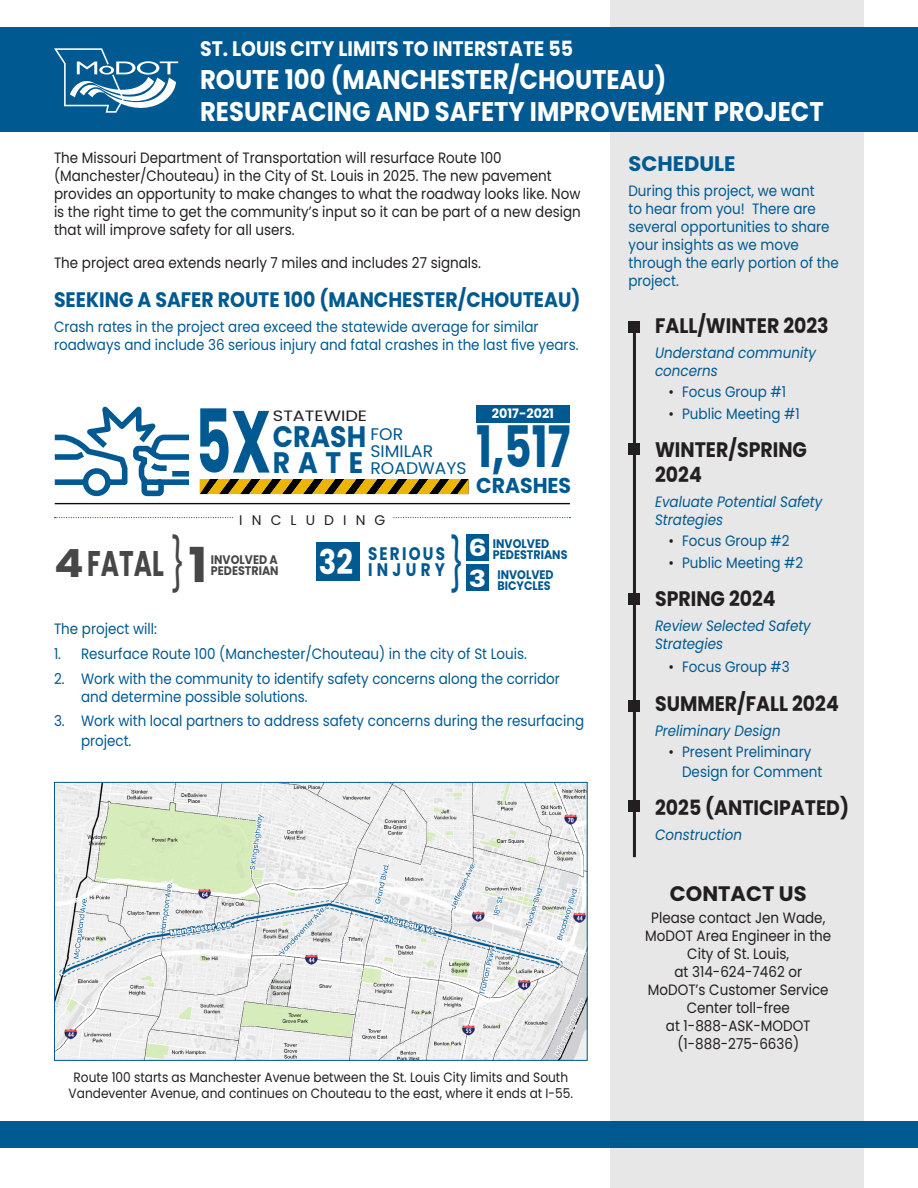
<style>
.page{position:relative;width:918px;height:1188px;background:#fff}
.page>*{position:absolute;margin:0;border:0;box-sizing:border-box;transform-origin:0 0}
.t1{font:700 87.9px "Poppins";color:#005990;scale:.63 1}
.t2{font:700 57.15px "Poppins";color:#005990;scale:.74 1}
.t3{font:52.05px "Poppins";color:#474747;scale:.62 1}
.t4{font:52.05px "Poppins";color:#005990;scale:.62 1}
.t5{font:700 35.7px "Poppins";color:#474747;scale:.7 1}
.t6{font:700 34.05px "Poppins";color:#fff;scale:.85 1}
.t7{font:700 29.55px "Poppins";color:#005990;scale:.9 1}
.t8{font:700 27px "Poppins";color:#fff;scale:.9 1}
.t9{font:700 23.4px "Poppins";color:#fff;scale:1.24 1}
.t10{font:700 21.45px "Poppins";color:#005990;scale:.95 1}
.t11{font:700 21px "Poppins";color:#231f20;scale:.9 1}
.t12{font:700 21px "Poppins";color:#005990;scale:.9 1}
.t13{font:700 21px "Poppins";color:#fff;scale:.9 1}
.t14{font:700 21px "Poppins";color:#231f20}
.t15{font:700 21px "Poppins";color:#005990}
.t16{font:700 18.15px/16.5px "Poppins";letter-spacing:.145em;color:#005990;scale:.83 1}
.t17{font:16.8px/17px "Poppins";color:#005990}
.t18{font:15px/18px "Poppins";color:#005990;scale:.9 1}
.t19{font:15px/18px "Poppins";color:#231f20;scale:.9 1}
.t20{font:italic 15px/18px "Poppins";color:#005990;scale:.9 1}
.t21{font:15px "Poppins";color:#231f20;scale:1.19 1}
.t22{font:13.95px "Poppins";letter-spacing:.655em;color:#231f20}
.t23{font:13.5px/16.2px "Poppins";color:#231f20;text-align:center;scale:.9 1}
.t24{font:700 13.05px "Poppins";color:#fff}
.t25{font:700 12.45px/10.9px "Poppins";color:#005990;scale:.9 1}
.t26{font:700 12.45px/10.9px "Poppins";color:#474747;scale:.9 1}
.s1{font-weight:700;font-size:48.3px}
.s2{font-size:38.85px}
.s3{color:#231f20}
</style>
<div class="page">
<div style="left:610px;top:0;width:254px;height:1188px;background:#e7e7e7"></div>
<div style="left:0;top:27px;width:918px;height:105px;background:#005990"></div>
<svg style="left:54px;top:48px;width:124px;height:65px"></svg>
<img style="left:56px;top:784px;width:530px;height:275px">
<div style="left:54px;top:782px;width:534px;height:279px;border:1px solid #005990"></div>
<hr style="left:633px;top:327px;width:3px;height:125px;background:#231f20">
<div style="left:628px;top:321px;width:12px;height:12px;background:#231f20"></div>
<hr style="left:633px;top:449px;width:3px;height:151px;background:#231f20">
<div style="left:628px;top:443px;width:12px;height:12px;background:#231f20"></div>
<hr style="left:633px;top:599px;width:3px;height:109px;background:#231f20">
<div style="left:628px;top:593px;width:12px;height:12px;background:#231f20"></div>
<hr style="left:633px;top:706px;width:3px;height:99px;background:#231f20">
<div style="left:628px;top:700px;width:12px;height:12px;background:#231f20"></div>
<hr style="left:633px;top:806px;width:3px;height:51px;background:#231f20">
<div style="left:628px;top:800px;width:12px;height:12px;background:#231f20"></div>
<hr style="left:55px;top:503px;width:515px;height:1px;background:#0a0a0a">
<svg style="left:55px;top:517px;width:515px;height:1px"></svg>
<div style="left:316px;top:542px;width:43px;height:38px;background:#005990"></div>
<div style="left:476px;top:405px;width:94px;height:17px;background:#005990"></div>
<div style="left:233px;top:510px;width:159px;height:17px;background:#fff"></div>
<div style="left:466px;top:534px;width:23px;height:26px;background:#005990"></div>
<svg style="left:54px;top:406px;width:414px;height:91px"></svg>
<div style="left:466px;top:565px;width:23px;height:26px;background:#005990"></div>
<div style="left:0;top:1121px;width:918px;height:26px;background:#005990"></div>
<p class="t13" style="left:200px;top:37px;width:416px">ST. LOUIS CITY LIMITS TO INTERSTATE 55</p>
<p class="t8" style="left:200px;top:63px;width:519px">ROUTE 100 (MANCHESTER/CHOUTEAU)</p>
<p class="t8" style="left:200px;top:96px;width:695px">RESURFACING AND SAFETY IMPROVEMENT PROJECT</p>
<p class="t19" style="left:54px;top:149px;width:587px">The Missouri Department of Transportation will resurface Route 100 (Manchester/Chouteau) in the City of St. Louis in 2025. The new pavement provides an opportunity to make changes to what the roadway looks like. Now is the right time to get the community’s input so it can be part of a new design that will improve safety for all users.</p>
<p class="t19" style="left:54px;top:254px;width:476px">The project area extends nearly 7 miles and includes 27 signals.</p>
<p class="t12" style="left:54px;top:287px;width:586px">SEEKING A SAFER ROUTE 100 (MANCHESTER/CHOUTEAU)</p>
<p class="t18" style="left:54px;top:318px;width:584px">Crash rates in the project area exceed the statewide average for similar roadways and include 36 serious injury and fatal crashes in the last five years.</p>
<p class="t1" style="left:195px;top:391px;width:122px">5X</p>
<p class="t21" style="left:273px;top:407px;width:81px">STATEWIDE</p>
<p class="t7" style="left:273px;top:419px;width:105px">CRASH</p>
<p class="t7" style="left:273px;top:445px;width:102px">RATE</p>
<p class="t17" style="left:371px;top:426px;width:34px">FOR</p>
<p class="t17" style="left:371px;top:443px;width:97px">SIMILAR<br>ROADWAYS</p>
<p class="t22" style="left:239px;top:512px;width:148px">INCLUDING</p>
<p class="t24" style="left:492px;top:406px;width:64px">2017-2021</p>
<p class="t2" style="left:476px;top:414px;width:129px">1,517</p>
<p class="t10" style="left:476px;top:473px;width:102px">CRASHES</p>
<p class="t3" style="left:171px;top:535px;width:61px">}<span class="s1">1</span></p>
<p class="t4" style="left:449px;top:535px;width:25px">}</p>
<p class="t26" style="left:211px;top:554px;width:77px">INVOLVED A<br>PEDESTRIAN</p>
<p class="t16" style="left:368px;top:545px;width:94px">SERIOUS<br>INJURY</p>
<p class="t9" style="left:468px;top:534px;width:16px">6</p>
<p class="t25" style="left:493px;top:538px;width:84px">INVOLVED<br>PEDESTRIANS</p>
<p class="t5" style="left:54px;top:543px;width:158px"><span class="s2">4</span>FATAL</p>
<p class="t6" style="left:319px;top:543px;width:42px">32</p>
<p class="t9" style="left:469px;top:565px;width:16px">3</p>
<p class="t25" style="left:498px;top:570px;width:64px">INVOLVED</p>
<p class="t25" style="left:498px;top:581px;width:61px">BICYCLES</p>
<p class="t18" style="left:54px;top:620px;width:116px">The project will:</p>
<p class="t18" style="left:54px;top:645px;width:527px">1. Resurface Route 100 (Manchester/Chouteau) in the city of St Louis.</p>
<p class="t18" style="left:81px;top:669px;width:534px;text-indent:-27px">2. Work with the community to identify safety concerns along the corridor and determine possible solutions.</p>
<p class="t18" style="left:81px;top:711px;width:561px;line-height:19.8px;text-indent:-27px">3. Work with local partners to address safety concerns during the resurfacing project.</p>
<p class="t23" style="left:69px;top:1069px;width:562px">Route 100 starts as Manchester Avenue between the St. Louis City limits and South<br>Vandeventer Avenue, and continues on Chouteau to the east, where it ends at I-55.</p>
<p class="t15" style="left:628px;top:151px;width:109px">SCHEDULE</p>
<p class="t18" style="left:628px;top:181px;width:235px">During this project, we want<br>to hear from you! There are several opportunities to share your insights as we move through the early portion of the project.</p>
<p class="t11" style="left:655px;top:314px;width:194px">FALL/WINTER 2023</p>
<p class="t20" style="left:655px;top:344px;width:180px">Understand community concerns</p>
<p class="t18" style="left:669px;top:383px;width:132px"><span class="s3">•</span> Focus Group #1</p>
<p class="t18" style="left:669px;top:404px;width:147px"><span class="s3">•</span> Public Meeting #1</p>
<p class="t11" style="left:655px;top:438px;width:170px">WINTER/SPRING</p>
<p class="t11" style="left:655px;top:463px;width:53px">2024</p>
<p class="t20" style="left:655px;top:493px;width:188px">Evaluate Potential Safety<br>Strategies</p>
<p class="t18" style="left:669px;top:532px;width:136px"><span class="s3">•</span> Focus Group #2</p>
<p class="t18" style="left:669px;top:554px;width:151px"><span class="s3">•</span> Public Meeting #2</p>
<p class="t11" style="left:655px;top:587px;width:136px">SPRING 2024</p>
<p class="t20" style="left:655px;top:617px;width:175px">Review Selected Safety<br>Strategies</p>
<p class="t18" style="left:669px;top:658px;width:136px"><span class="s3">•</span> Focus Group #3</p>
<p class="t11" style="left:655px;top:691px;width:206px">SUMMER/FALL 2024</p>
<p class="t20" style="left:655px;top:721px;width:141px">Preliminary Design</p>
<p class="t18" style="left:682px;top:742px;width:157px;line-height:19.8px;text-indent:-14px"><span class="s3">•</span> Present Preliminary<br>Design for Comment</p>
<p class="t11" style="left:655px;top:796px;width:217px">2025 (ANTICIPATED)</p>
<p class="t20" style="left:655px;top:826px;width:98px">Construction</p>
<p class="t14" style="left:670px;top:882px;width:138px">CONTACT US</p>
<p class="t19" style="left:651px;top:909px;width:195px">Please contact Jen Wade,</p>
<p class="t19" style="left:645px;top:927px;width:208px">MoDOT Area Engineer in the</p>
<p class="t19" style="left:687px;top:945px;width:115px">City of St. Louis,</p>
<p class="t19" style="left:674px;top:963px;width:143px">at 314-624-7462 or</p>
<p class="t19" style="left:648px;top:981px;width:202px;text-align:center">MoDOT’s Customer Service<br>Center toll-free</p>
<p class="t19" style="left:666px;top:1017px;width:162px">at 1-888-ASK-MODOT</p>
<p class="t19" style="left:677px;top:1035px;width:137px">(1-888-275-6636)</p>
</div>
